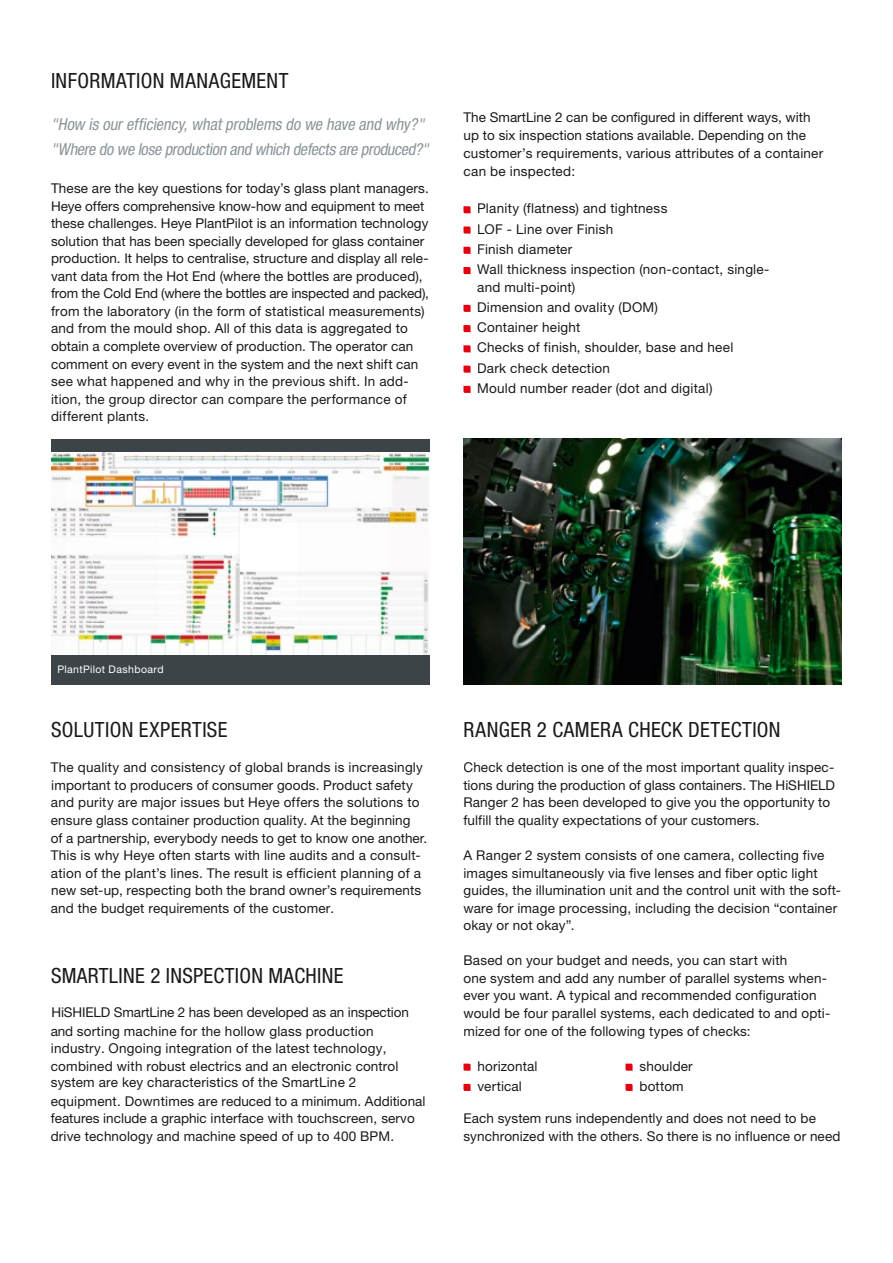
<style>
.page{position:relative;width:893px;height:1263px;background:#fff}
.page>*{position:absolute;margin:0;border:0;box-sizing:border-box;transform-origin:0 0}
.t1{font:condensed 21px "Helvetica Neue LT Pro";letter-spacing:.015em;color:#1a1a18}
.t2{font:italic condensed 16.5px/24.8px "Helvetica Neue LT Pro";color:#8b959a}
.t3{font:13.5px/17.5px "Helvetica Neue LT Pro";letter-spacing:.01em;color:#1a1a18}
.t4{font:10.5px "Helvetica Neue LT Pro";letter-spacing:.035em;color:#fff}
</style>
<div class="page">
<img style="left:51px;top:451px;width:378px;height:204px">
<svg style="left:463px;top:206px;width:8px;height:7px"></svg>
<svg style="left:463px;top:226px;width:8px;height:8px"></svg>
<svg style="left:463px;top:247px;width:8px;height:7px"></svg>
<svg style="left:463px;top:267px;width:8px;height:7px"></svg>
<svg style="left:463px;top:305px;width:8px;height:7px"></svg>
<svg style="left:463px;top:325px;width:8px;height:7px"></svg>
<svg style="left:463px;top:345px;width:8px;height:7px"></svg>
<svg style="left:463px;top:366px;width:8px;height:7px"></svg>
<svg style="left:463px;top:386px;width:8px;height:7px"></svg>
<div style="left:51px;top:439px;width:378px;height:12px;background:#3c4448"></div>
<div style="left:51px;top:655px;width:378px;height:29px;background:#3c4448"></div>
<img style="left:463px;top:439px;width:379px;height:245px">
<svg style="left:463px;top:1063px;width:8px;height:8px"></svg>
<svg style="left:625px;top:1063px;width:8px;height:8px"></svg>
<svg style="left:463px;top:1084px;width:8px;height:7px"></svg>
<svg style="left:625px;top:1084px;width:8px;height:7px"></svg>
<h1 class="t1" style="left:51px;top:68px;width:239px">INFORMATION MANAGEMENT</h1>
<p class="t2" style="left:51px;top:112px;width:383px">"How is ourefficiency,whatproblems do we have and why?" "Where do we lose production and which defectsare produced?"</p>
<p class="t3" style="left:51px;top:179px;width:379px">These are the key questions for today’s glass plant managers.<br>Heye offers comprehensive know-how and equipment to meet these challenges. Heye PlantPilot is an information technology solution that has been specially developed for glass container production. It helps to centralise, structure and display all rele&shy;vant data from the Hot End (where the bottles are produced), from the Cold End (where the bottles are inspected and packed), from the laboratory (in the form of statistical measurements) and from the mould shop. All of this data is aggregated to obtain a complete overview of production. The operator can comment on every event in the system and the next shift can see what happened and why in the previous shift. In add&shy;ition, the group director can compare the performance of different plants.</p>
<p class="t3" style="left:463px;top:108px;width:361px">The SmartLine 2 can be configured in different ways, with up to six inspection stations available. Depending on the customer’s requirements, various attributes of a container can be inspected:</p>
<p class="t3" style="left:477px;top:198px;width:294px;line-height:20.2px">Planity (flatness) and tightness<br>LOF - Line over Finish<br>Finish diameter<br>Wall thickness inspection (non-contact, single-</p>
<p class="t3" style="left:477px;top:276px;width:258px;line-height:20.2px">and multi-point)<br>Dimension and ovality (DOM)<br>Container height<br>Checks of finish, shoulder, base and heel<br>Dark check detection<br>Mould number reader (dot and digital)</p>
<p class="t4" style="left:57px;top:663px;width:108px">PlantPilot Dashboard</p>
<h1 class="t1" style="left:51px;top:717px;width:178px">SOLUTION EXPERTISE</h1>
<p class="t3" style="left:51px;top:758px;width:378px">The quality and consistency of global brands is increasingly important to producers of consumer goods. Product safety and purity are major issues but Heye offers the solutions to ensure glass container production quality. At the beginning<br>of a partnership, everybody needs to get to know one another.<br>This is why Heye often starts with line audits and a consult&shy;ation of the plant’s lines. The result is efficient planning of a new set-up, respecting both the brand owner’s requirements and the budget requirements of the customer.</p>
<h1 class="t1" style="left:51px;top:963px;width:294px">SMARTLINE 2 INSPECTION MACHINE</h1>
<p class="t3" style="left:51px;top:1003px;width:360px">HiSHIELD SmartLine 2 has been developed as an inspection and sorting machine for the hollow glass production industry. Ongoing integration of the latest technology, combined with robust electrics and an electronic control system are key characteristics of the SmartLine 2</p>
<p class="t3" style="left:51px;top:1092px;width:376px">equipment. Downtimes are reduced to a minimum. Additional features include a graphic interface with touchscreen, servo drive technology and machine speed of up to 400 BPM.</p>
<h1 class="t1" style="left:463px;top:717px;width:319px">RANGER 2 CAMERA CHECK DETECTION</h1>
<p class="t3" style="left:463px;top:758px;width:373px">Check detection is one of the most important quality inspec&shy;tions during the production of glass containers. The HiSHIELD Ranger 2 has been developed to give you the opportunity to fulfill the quality expectations of your customers.</p>
<p class="t3" style="left:463px;top:846px;width:379px">A Ranger 2 system consists of one camera, collecting five images simultaneously via five lenses and fiber optic light guides, the illumination unit and the control unit with the soft&shy;ware for image processing, including the decision “container okay or not okay”.</p>
<p class="t3" style="left:463px;top:951px;width:368px">Based on your budget and needs, you can start with<br>one system and add any number of parallel systems when&shy;ever you want. A typical and recommended configuration would be four parallel systems, each dedicated to and opti&shy;mized for one of the following types of checks:</p>
<p class="t3" style="left:478px;top:1057px;width:61px">horizontal</p>
<p class="t3" style="left:640px;top:1057px;width:55px">shoulder</p>
<p class="t3" style="left:478px;top:1077px;width:46px">vertical</p>
<p class="t3" style="left:640px;top:1077px;width:46px">bottom</p>
<p class="t3" style="left:463px;top:1109px;width:379px">Each system runs independently and does not need to be synchronized with the others. So there is no influence or need</p>
</div>
